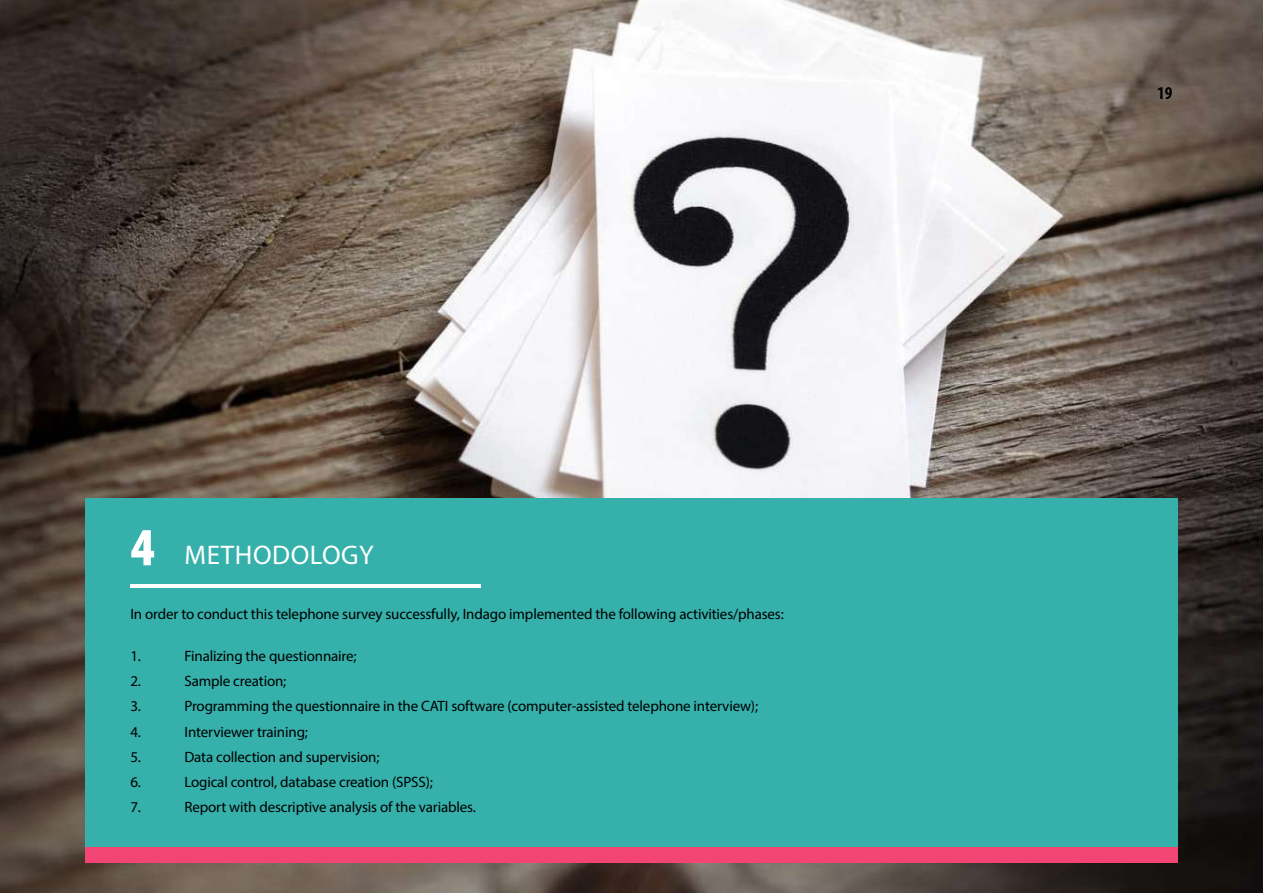
<style>
.page{position:relative;width:1263px;height:893px;background:#fff}
.page>*{position:absolute;margin:0;border:0;box-sizing:border-box;transform-origin:0 0}
.t1{font:27px "Myriad Pro";letter-spacing:.02em;color:#fff}
.t2{font:700 condensed 18px "Myriad Pro";color:#000}
.t3{font:15px "Myriad Pro";letter-spacing:-.01em;color:#000}
.s1{font-weight:900;font-stretch:condensed;font-size:54px}
</style>
<div class="page">
<img style="left:0;top:0;width:1263px;height:893px">
<div style="left:85px;top:497px;width:1093px;height:353px;background:#35b0ab"></div>
<hr style="left:130px;top:584px;width:350px;height:4px;background:#fff">
<div style="left:85px;top:847px;width:1093px;height:16px;background:#f34573"></div>
<h1 class="t1" style="left:131px;top:538px;width:244px"><span class="s1">4</span> METHODOLOGY</h1>
<p class="t3" style="left:130px;top:604px;width:655px">In order to conduct this telephone survey successfully, Indago implemented the following activities/phases:</p>
<p class="t3" style="left:130px;top:646px;width:12px">1.</p>
<p class="t3" style="left:184px;top:646px;width:174px">Finalizing the questionnaire;</p>
<p class="t3" style="left:130px;top:672px;width:12px">2.</p>
<p class="t3" style="left:184px;top:672px;width:103px">Sample creation;</p>
<p class="t3" style="left:130px;top:697px;width:12px">3.</p>
<p class="t3" style="left:184px;top:697px;width:575px">Programming the questionnaire in the CATI software (computer-assisted telephone interview);</p>
<p class="t3" style="left:130px;top:722px;width:12px">4.</p>
<p class="t3" style="left:184px;top:722px;width:125px">Interviewer training;</p>
<p class="t3" style="left:130px;top:747px;width:12px">5.</p>
<p class="t3" style="left:184px;top:747px;width:197px">Data collection and supervision;</p>
<p class="t3" style="left:130px;top:773px;width:12px">6.</p>
<p class="t3" style="left:184px;top:773px;width:250px">Logical control, database creation (SPSS);</p>
<p class="t3" style="left:130px;top:798px;width:12px">7.</p>
<p class="t3" style="left:184px;top:798px;width:293px">Report with descriptive analysis of the variables.</p>
<p class="t2" style="left:1157px;top:81px;width:17px">19</p>
</div>
